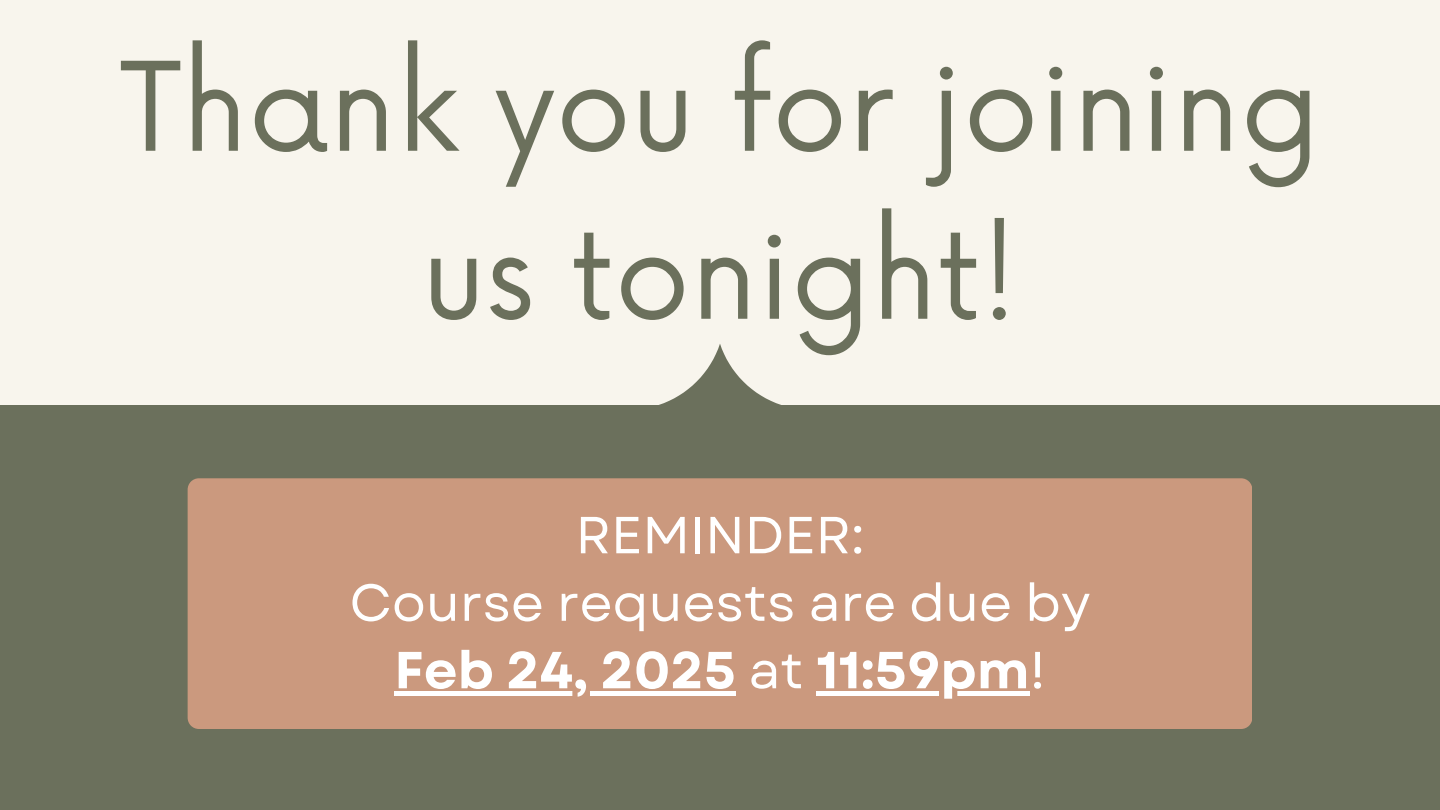
<style>
.page{position:relative;width:1440px;height:810px;background:#f8f5ed}
.page>*{position:absolute;margin:0;border:0;box-sizing:border-box;transform-origin:0 0}
.t1{font:120px/168px "Now";color:#6b705c;text-align:center}
.t2{font:52px "Garet";color:#fff}
.t3{font:700 52px "Garet";color:#fff}
.s1{font-weight:400}
</style>
<div class="page">
<div style="left:0;top:405px;width:1440px;height:405px;background:#6b705c"></div>
<svg style="left:659px;top:344px;width:122px;height:61px"></svg>
<div style="left:188px;top:478px;width:1064px;height:251px;background:#cb997e"></div>
<div style="left:394px;top:691px;width:342px;height:5px;background:#fff"></div>
<div style="left:816px;top:691px;width:213px;height:5px;background:#fff"></div>
<h1 class="t1" style="left:120px;top:30px;width:1202px">Thank you for joining us tonight!</h1>
<p class="t2" style="left:576px;top:498px;width:290px">REMINDER:</p>
<p class="t2" style="left:349px;top:565px;width:743px">Course requests are due by</p>
<p class="t3" style="left:394px;top:633px;width:653px">Feb 24, 2025 <span class="s1">at</span> 11:59pm<span class="s1">!</span></p>
</div>
